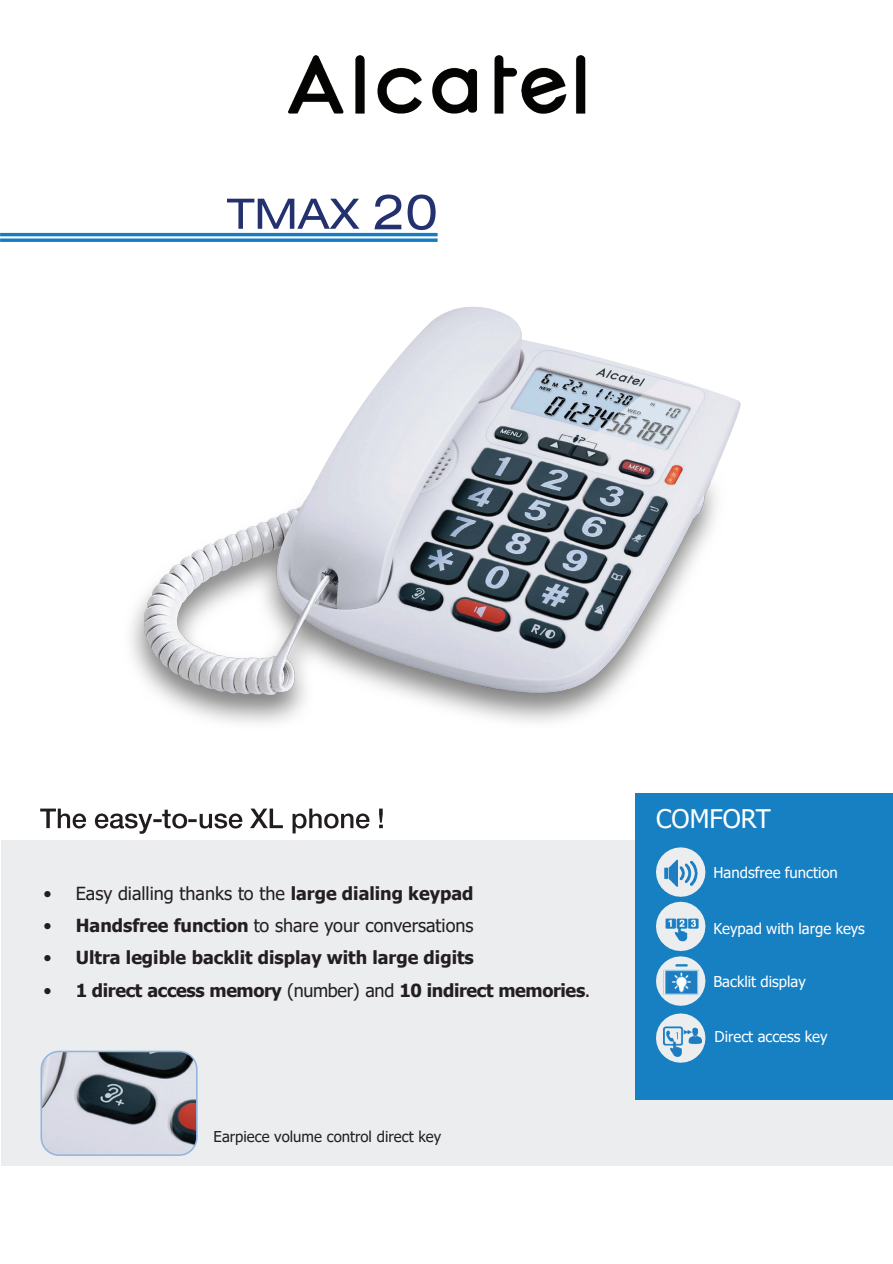
<style>
.page{position:relative;width:893px;height:1264px;background:#fff}
.page>*{position:absolute;margin:0;border:0;box-sizing:border-box;transform-origin:0 0}
.t1{font:25.65px "Tahoma";letter-spacing:-.005em;color:#fff}
.t2{font:700 18px "Tahoma";letter-spacing:-.005em;color:#231f20}
.t3{font:18px "Tahoma";color:#231f20}
.t4{font:15px "Tahoma";color:#fff}
.t5{font:15px "Tahoma";color:#231f20}
.s1{font-weight:700}
.s2{font-weight:400}
</style>
<div class="page">
<div style="left:1px;top:840px;width:891px;height:325px;background:#ecedee"></div>
<div style="left:635px;top:793px;width:257px;height:306px;background:#1780c3"></div>
<img style="left:40px;top:808px;width:47px;height:21px">
<img style="left:94px;top:813px;width:58px;height:20px">
<img style="left:152px;top:813px;width:11px;height:10px">
<img style="left:163px;top:809px;width:25px;height:20px">
<img style="left:188px;top:819px;width:9px;height:4px">
<img style="left:199px;top:808px;width:52px;height:21px">
<img style="left:251px;top:808px;width:119px;height:25px">
<img style="left:379px;top:808px;width:4px;height:21px">
<img style="left:228px;top:198px;width:145px;height:39px">
<img style="left:373px;top:194px;width:65px;height:45px">
<svg style="left:656px;top:1013px;width:49px;height:49px"></svg>
<svg style="left:656px;top:956px;width:49px;height:49px"></svg>
<svg style="left:656px;top:847px;width:49px;height:103px"></svg>
<hr style="left:0;top:233px;width:437px;height:3px;background:#147dc2">
<svg style="left:0;top:238px;width:437px;height:4px;background:#358fca"></svg>
<img style="left:658px;top:961px;width:44px;height:37px">
<img style="left:660px;top:854px;width:41px;height:37px">
<div style="left:41px;top:1050px;width:156px;height:105px;border:3px solid #8fb4de;border-radius:17px"></div>
<img style="left:662px;top:904px;width:38px;height:39px">
<img style="left:660px;top:1014px;width:44px;height:47px">
<img style="left:288px;top:55px;width:298px;height:59px">
<img style="left:130px;top:307px;width:611px;height:416px">
<img style="left:42px;top:1051px;width:154px;height:103px">
<p class="t3" style="left:43px;top:880px;width:431px">• Easy dialling thanks to the <span class="s1">large dialing keypad</span></p>
<p class="t3" style="left:43px;top:913px;width:431px">• <span class="s1">Handsfree function</span> to share your conversations</p>
<p class="t2" style="left:43px;top:945px;width:432px"><span class="s2">•</span> Ultra legible backlit display with large digits</p>
<p class="t2" style="left:43px;top:977px;width:548px"><span class="s2">•</span> 1 direct access memory <span class="s2">(number) and</span> 10 indirect memories<span class="s2">.</span></p>
<p class="t5" style="left:213px;top:1126px;width:229px">Earpiece volume control direct key</p>
<h1 class="t1" style="left:656px;top:801px;width:116px">COMFORT</h1>
<p class="t4" style="left:713px;top:861px;width:126px">Handsfree function</p>
<p class="t4" style="left:713px;top:918px;width:153px">Keypad with large keys</p>
<p class="t4" style="left:713px;top:971px;width:94px">Backlit display</p>
<p class="t4" style="left:714px;top:1026px;width:114px">Direct access key</p>
</div>
